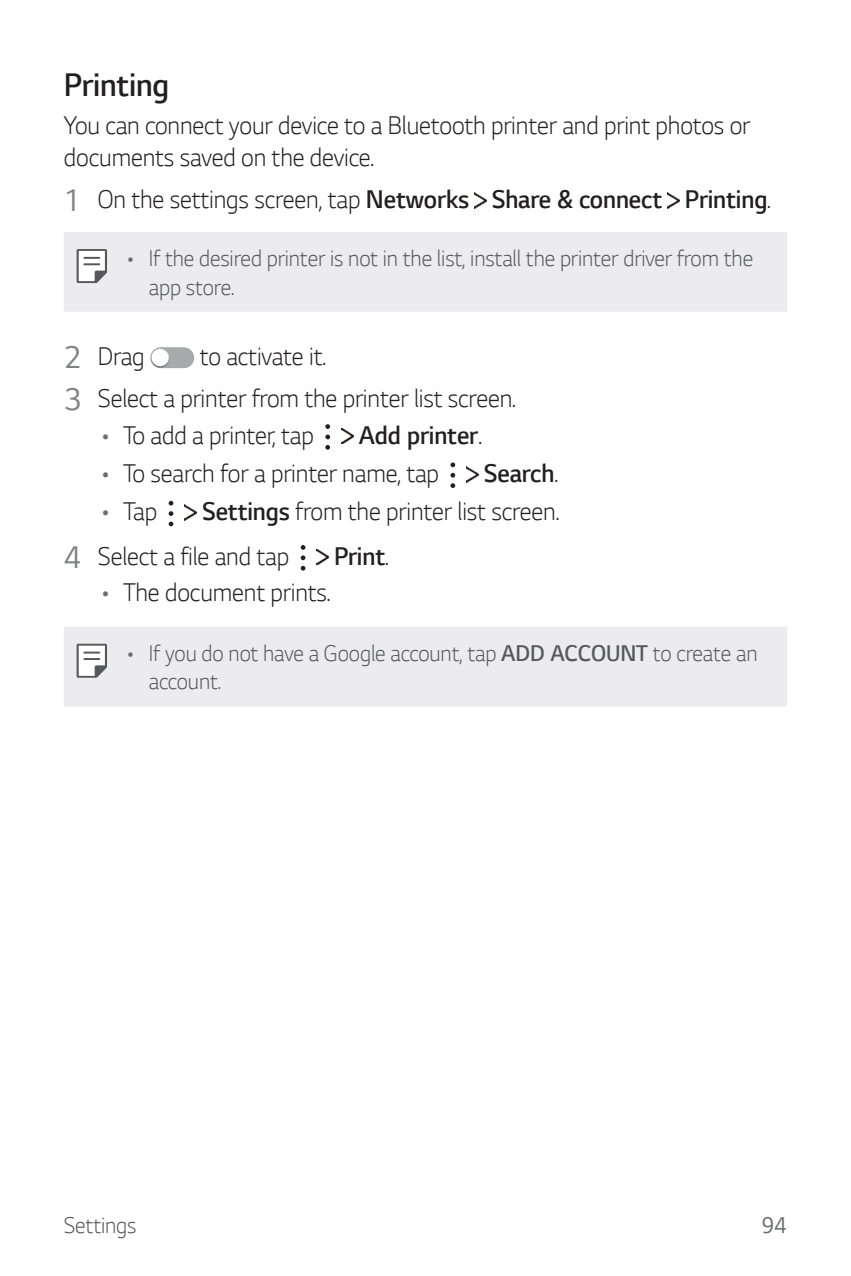
<style>
.page{position:relative;width:851px;height:1276px;background:#fff}
.page>*{position:absolute;margin:0;border:0;box-sizing:border-box;transform-origin:0 0}
.t1{font:300 34.5px "LG Smart";letter-spacing:-.005em;color:#231f20;scale:.95 1}
.t2{font:300 27px/31.5px "LG Smart";letter-spacing:-.005em;color:#231f20;scale:.95 1}
.t3{font:300 27px "LG Smart";letter-spacing:-.005em;color:#231f20;scale:.95 1}
.t4{font:300 24px/28.5px "LG Smart";letter-spacing:-.005em;color:#57585a;scale:.95 1}
.t5{font:24px "LG Smart";color:#6c6d70;scale:.95 1}
.s1{font-weight:400;font-size:33px;color:#808285}
.s2{font-style:inherit}
.s3{color:#6c6d70}
</style>
<div class="page">
<img style="left:474px;top:193px;width:12px;height:15px">
<img style="left:667px;top:193px;width:12px;height:15px">
<div style="left:64px;top:232px;width:723px;height:80px;background:#ececee"></div>
<svg style="left:77px;top:249px;width:30px;height:34px"></svg>
<img style="left:150px;top:347px;width:44px;height:21px;border-radius:11px">
<svg style="left:325px;top:424px;width:5px;height:15px"></svg>
<svg style="left:325px;top:445px;width:5px;height:5px"></svg>
<img style="left:341px;top:428px;width:12px;height:16px">
<svg style="left:450px;top:462px;width:5px;height:5px"></svg>
<svg style="left:450px;top:473px;width:5px;height:4px"></svg>
<svg style="left:450px;top:483px;width:5px;height:5px"></svg>
<img style="left:466px;top:466px;width:12px;height:16px">
<svg style="left:169px;top:501px;width:4px;height:4px"></svg>
<svg style="left:169px;top:511px;width:4px;height:15px"></svg>
<img style="left:185px;top:505px;width:12px;height:15px">
<svg style="left:301px;top:545px;width:4px;height:15px"></svg>
<svg style="left:301px;top:566px;width:4px;height:4px"></svg>
<img style="left:317px;top:549px;width:12px;height:15px">
<div style="left:64px;top:627px;width:723px;height:79px;background:#ececee"></div>
<svg style="left:77px;top:644px;width:30px;height:34px"></svg>
<p class="t1" style="left:64px;top:71px;width:112px">Printing</p>
<p class="t2" style="left:64px;top:112px;width:724px">You can connect your device to a Bluetooth printer and print photos or documents saved on the device.</p>
<p class="t3" style="left:64px;top:189px;width:745px"><span class="s1">1</span> <span class="s2">On the settings screen, tap</span> Networks Share &amp; connect Printing<span class="s2">.</span></p>
<p class="t4" style="left:149px;top:247px;width:637px;text-indent:-21px"><span class="s3">•</span> If the desired printer is not in the list, install the printer driver from the app store.</p>
<p class="t2" style="left:64px;top:343px;width:87px"><span class="s1">2</span> Drag</p>
<p class="t2" style="left:64px;top:337px;width:477px;line-height:42.6px;text-indent:136px">to activate it.<br><span class="s1">3</span> Select a printer from the printer list screen.</p>
<p class="t2" style="left:102px;top:422px;width:224px"><span class="s3">•</span> To add a printer, tap</p>
<p class="t3" style="left:358px;top:424px;width:131px">Add printer<span class="s2">.</span></p>
<p class="t2" style="left:102px;top:460px;width:356px"><span class="s3">•</span> To search for a printer name, tap</p>
<p class="t3" style="left:484px;top:463px;width:80px">Search<span class="s2">.</span></p>
<p class="t2" style="left:102px;top:499px;width:59px"><span class="s3">•</span> Tap</p>
<p class="t2" style="left:64px;top:492px;width:523px;line-height:44.4px;text-indent:138px"><span class="s2">Settings</span> from the printer list screen.<br><span class="s1">4</span> Select a file and tap</p>
<p class="t3" style="left:334px;top:545px;width:59px">Print<span class="s2">.</span></p>
<p class="t2" style="left:102px;top:579px;width:242px"><span class="s3">•</span> The document prints.</p>
<p class="t4" style="left:149px;top:641px;width:642px;text-indent:-21px"><span class="s3">•</span> If you do not have a Google account, tap <span class="s2">ADD ACCOUNT</span> to create an account.</p>
<p class="t4" style="left:64px;top:1213px;width:78px">Settings</p>
<p class="t5" style="left:761px;top:1215px;width:28px">94</p>
</div>
